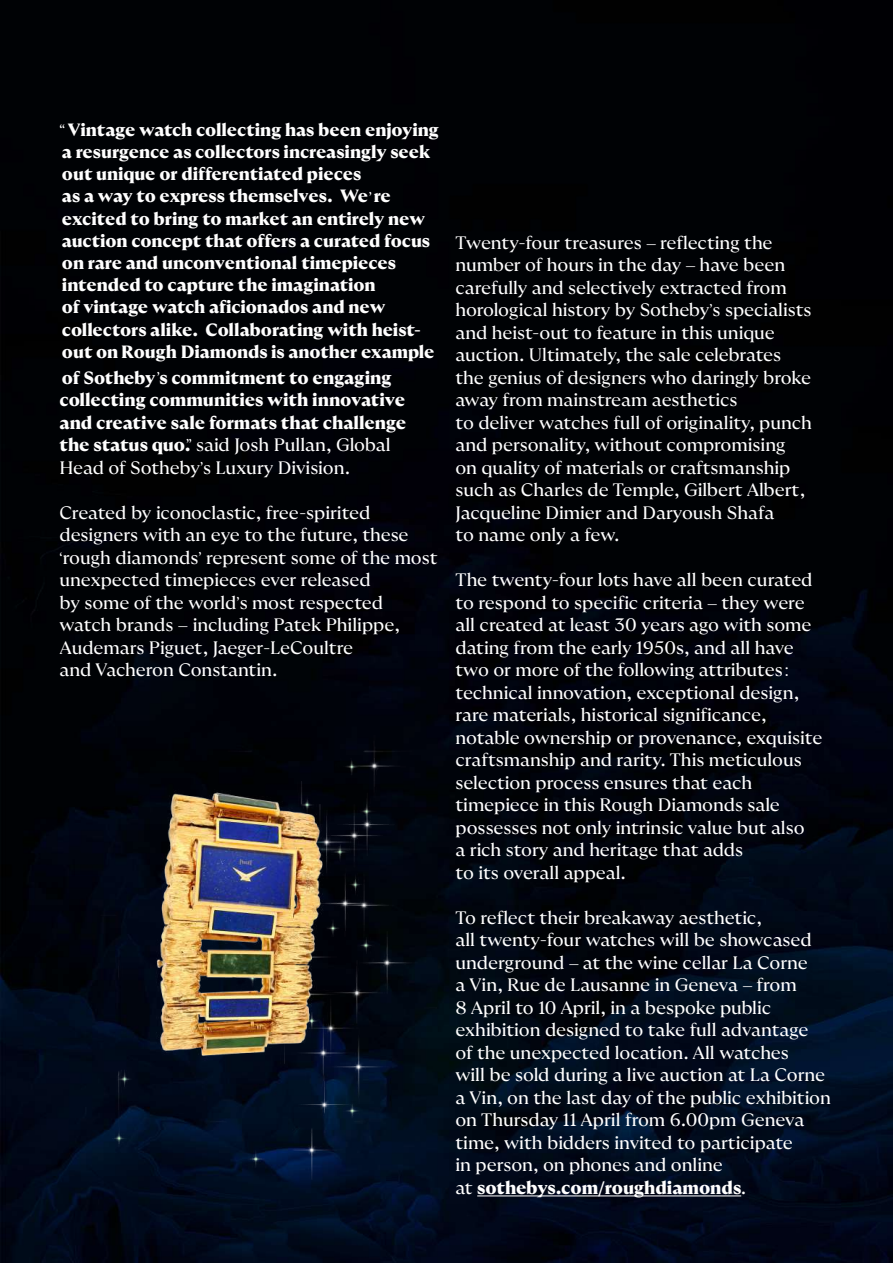
<style>
.page{position:relative;width:893px;height:1263px;background:#fff}
.page>*{position:absolute;margin:0;border:0;box-sizing:border-box;transform-origin:0 0}
.t1{font:18px/22.5px "GT Ultra Fine";letter-spacing:-.005em;color:#fff}
.t2{font:900 18px/22.5px "GT Ultra Fine";letter-spacing:-.005em;color:#fff}
.t3{font:900 17.7px/22.2px "GT Ultra Fine";letter-spacing:-.005em;color:#fff}
.s1{font-family:"Apris";font-weight:400;font-size:18px}
.s2{font-size:17.7px}
.s3{font-family:"Apris";font-weight:400}
.s4{font-weight:400}
.s5{font-family:"Apris"}
.s6{font-weight:900}
.s7{font-family:"Apris";font-weight:900}
</style>
<div class="page">
<img style="left:0;top:0;width:893px;height:1263px">
<hr style="left:477px;top:1195px;width:264px;height:1px;background:#fff">
<img style="left:61px;top:706px;width:375px;height:473px">
<img style="left:88px;top:780px;width:303px;height:302px">
<p class="t3" style="left:60px;top:120px;width:381px"><span class="s1">“</span>Vintage watch collecting has been enjoying a resurgence as collectors increasingly seek out unique or differentiated pieces<br>as a way to express themselves. We<span class="s1">’</span>re excited to bring to market an entirely new auction concept that offers a curated focus on rare and unconventional timepieces intended to capture the imagination<br>of vintage watch aficionados and new collectors alike. Collaborating with heist&shy;out on Rough Diamonds is another example</p>
<p class="t2" style="left:60px;top:367px;width:348px"><span class="s2">of Sotheby</span><span class="s3">’</span>s commitment to engaging collecting communities with innovative and creative sale formats that challenge the status quo.<span class="s3">”</span> <span class="s4">said Josh Pullan, Global Head of Sotheby</span><span class="s3">’</span><span class="s4">s Luxury Division.</span></p>
<p class="t1" style="left:60px;top:502px;width:379px">Created by iconoclastic, free-spirited designers with an eye to the future, these <span class="s5">‘</span>rough diamonds<span class="s5">’</span> represent some of the most unexpected timepieces ever released<br>by some of the world<span class="s5">’</span>s most respected watch brands <span class="s5">–</span> including Patek Philippe, Audemars Piguet, Jaeger-LeCoultre<br>and Vacheron Constantin.</p>
<p class="t1" style="left:455px;top:232px;width:358px">Twenty-four treasures <span class="s5">–</span> reflecting the number of hours in the day <span class="s5">–</span> have been carefully and selectively extracted from horological history by Sotheby<span class="s5">’</span>s specialists and heist-out to feature in this unique auction. Ultimately, the sale celebrates the genius of designers who daringly broke away from mainstream aesthetics<br>to deliver watches full of originality, punch and personality, without compromising<br>on quality of materials or craftsmanship such as Charles de Temple, Gilbert Albert, Jacqueline Dimier and Daryoush Shafa<br>to name only a few.</p>
<p class="t1" style="left:455px;top:570px;width:369px">The twenty-four lots have all been curated to respond to specific criteria <span class="s5">–</span> they were all created at least 30 years ago with some dating from the early 1950s, and all have two or more of the following attributes <span class="s5">: </span>technical innovation, exceptional design, rare materials, historical significance, notable ownership or provenance, exquisite craftsmanship and rarity. This meticulous selection process ensures that each timepiece in this Rough Diamonds sale possesses not only intrinsic value but also<br>a rich story and heritage that adds<br>to its overall appeal.</p>
<p class="t1" style="left:455px;top:907px;width:377px">To reflect their breakaway aesthetic,<br>all twenty-four watches will be showcased underground <span class="s5">–</span> at the wine cellar La Corne<br>à Vin, Rue de Lausanne in Geneva <span class="s5">–</span> from<br>8 April to 10 April, in a bespoke public exhibition designed to take full advantage<br>of the unexpected location. All watches<br>will be sold during a live auction at La Corne à Vin, on the last day of the public exhibition on Thursday 11 April from 6.00pm Geneva time, with bidders invited to participate<br>in person, on phones and online<br>at <span class="s6">sothebys.com</span><span class="s7">/</span><span class="s6">roughdiamonds</span>.</p>
</div>
